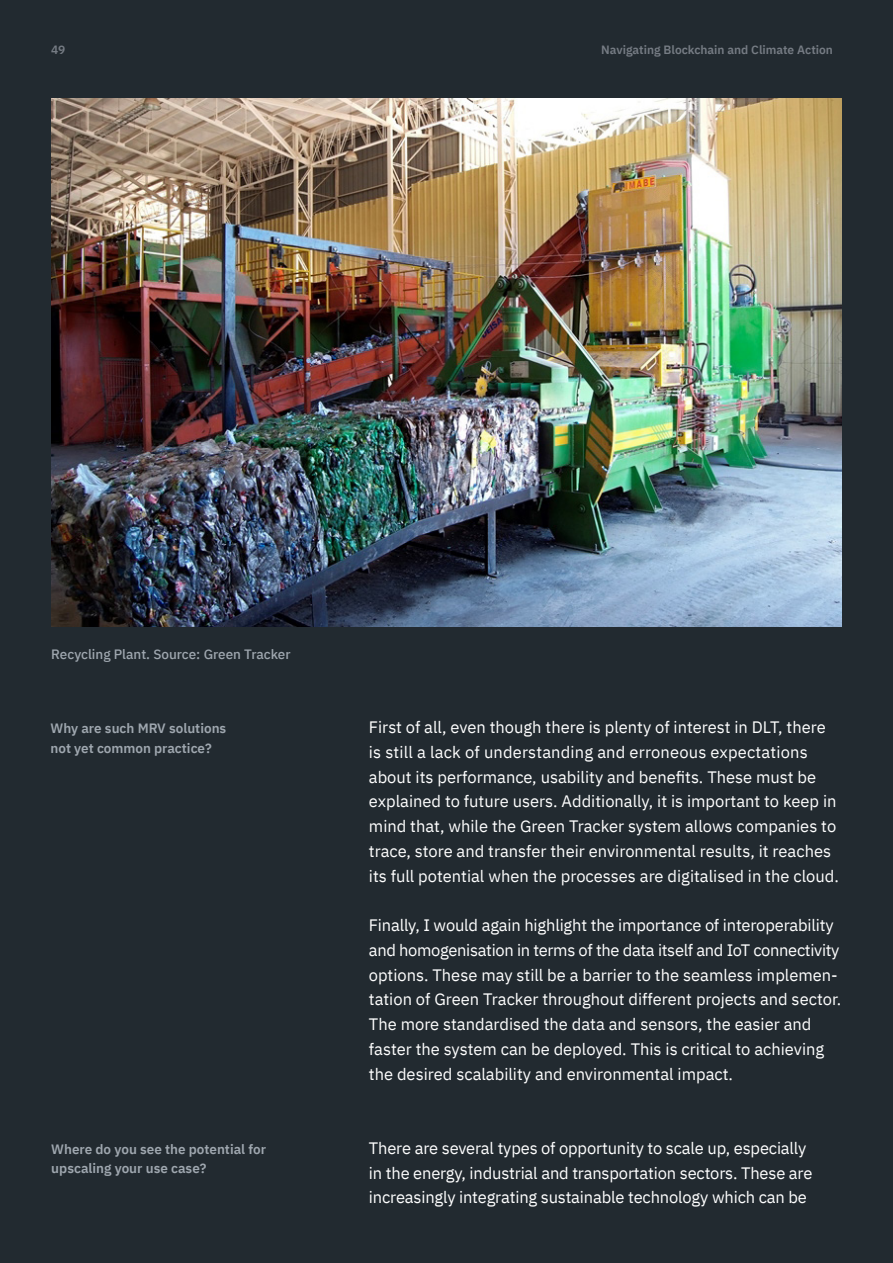
<style>
.page{position:relative;width:893px;height:1263px;background:#222a30}
.page>*{position:absolute;margin:0;border:0;box-sizing:border-box;transform-origin:0 0}
.t1{font:16.5px/24.8px "IBM Plex Sans";color:#fff}
.t2{font:600 13.5px/19.5px "IBM Plex Sans";color:#9fa7af}
.t3{font:500 13.5px "IBM Plex Sans";color:#9fa7af}
.t4{font:600 12px "IBM Plex Sans";color:#767c84}
</style>
<div class="page">
<img style="left:51px;top:98px;width:791px;height:529px">
<p class="t4" style="left:51px;top:40px;width:16px">49</p>
<p class="t4" style="left:601px;top:40px;width:233px">Navigating Blockchain and Climate Action</p>
<p class="t3" style="left:51px;top:644px;width:241px">Recycling Plant. Source: Green Tracker</p>
<p class="t2" style="left:51px;top:717px;width:177px">Why are such MRV solutions not yet common practice?</p>
<p class="t1" style="left:369px;top:713px;width:471px">First of all, even though there is plenty of interest in DLT, there is still a lack of understanding and erroneous expectations about its performance, usability and benefits. These must be explained to future users. Additionally, it is important to keep in mind that, while the Green Tracker system allows companies to trace, store and transfer their environmental results, it reaches its full potential when the processes are digitalised in the cloud.</p>
<p class="t1" style="left:369px;top:911px;width:474px">Finally, I would again highlight the importance of interoperability and homogenisation in terms of the data itself and IoT connectivity options. These may still be a barrier to the seamless implemen&shy;tation of Green Tracker throughout different projects and sector.<br>The more standardised the data and sensors, the easier and faster the system can be deployed. This is critical to achieving the desired scalability and environmental impact.</p>
<p class="t2" style="left:51px;top:1138px;width:216px">Where do you see the potential for upscaling your use case?</p>
<p class="t1" style="left:369px;top:1134px;width:445px">There are several types of opportunity to scale up, especially in the energy, industrial and transportation sectors. These are increasingly integrating sustainable technology which can be</p>
</div>
